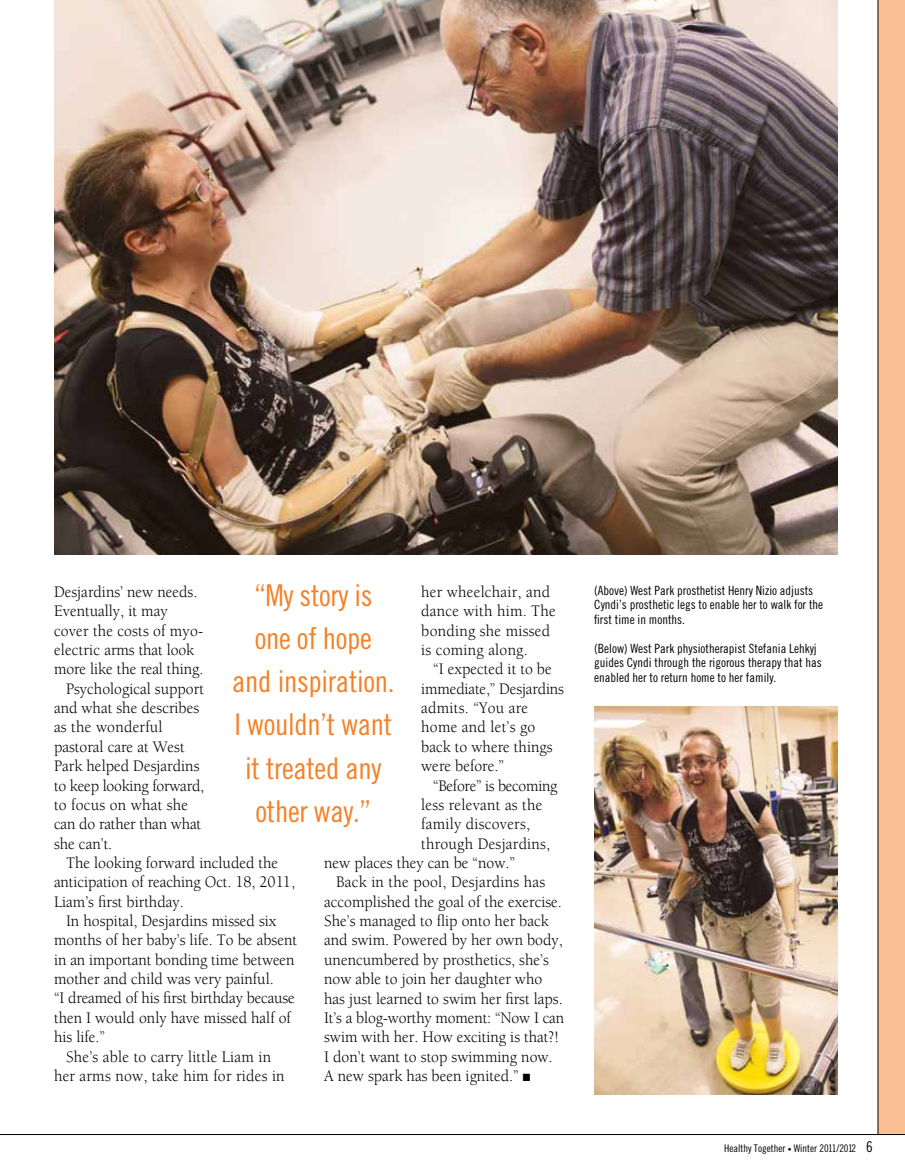
<style>
.page{position:relative;width:905px;height:1175px;background:#fff}
.page>*{position:absolute;margin:0;border:0;box-sizing:border-box;transform-origin:0 0}
.t1{font:30px/43.2px "Trade Gothic LT Std Cn 18";letter-spacing:-.01em;color:#f58025;text-align:center}
.t2{font:16.5px/19.4px "Berkeley";color:#000;scale:.95 1}
.t3{font:16.5px "Berkeley";letter-spacing:-.02em;color:#000;scale:.95 1}
.t4{font:12.75px/14.2px "Trade Gothic LT Std Cn 18";color:#000}
.t5{font:10.5px "Trade Gothic LT Std Cn 18";color:#000}
.s1{font-size:7.5px}
.s2{font-size:15px}
</style>
<div class="page">
<img style="left:54px;top:0;width:783px;height:554px">
<img style="left:594px;top:706px;width:243px;height:388px">
<div style="left:878px;top:0;width:26px;height:1134px;background:#fabf92"></div>
<hr style="left:0;top:1134px;width:904px;height:1px;background:#000">
<hr style="left:877px;top:0;width:1px;height:1134px;background:#000">
<h1 class="t1" style="left:232px;top:573px;width:164px">“My story is<br>one of hope and inspiration.<br>I wouldn’t want it treated any other way.”</h1>
<p class="t4" style="left:594px;top:583px;width:230px">(Above) West Park prosthetist Henry Nizio adjusts<br>Cyndi’s prosthetic legs to enable her to walk for the first time in months.</p>
<p class="t2" style="left:54px;top:582px;width:152px">Desjardins’ new needs.</p>
<p class="t2" style="left:54px;top:602px;width:121px">Eventually, it may</p>
<p class="t2" style="left:54px;top:621px;width:158px">cover the costs of myo-</p>
<p class="t2" style="left:54px;top:640px;width:149px">electric arms that look</p>
<p class="t2" style="left:54px;top:660px;width:159px">more like the real thing.</p>
<p class="t2" style="left:66px;top:679px;width:147px">Psychological support</p>
<p class="t2" style="left:54px;top:698px;width:154px">and what she describes</p>
<p class="t2" style="left:54px;top:718px;width:116px">as the wonderful</p>
<p class="t2" style="left:54px;top:737px;width:139px">pastoral care at West</p>
<p class="t2" style="left:54px;top:756px;width:155px">Park helped Desjardins</p>
<p class="t2" style="left:54px;top:776px;width:160px">to keep looking forward,</p>
<p class="t2" style="left:54px;top:795px;width:143px">to focus on what she</p>
<p class="t2" style="left:54px;top:814px;width:156px">can do rather than what</p>
<p class="t2" style="left:54px;top:834px;width:63px">she can’t.</p>
<p class="t2" style="left:66px;top:853px;width:225px">The looking forward included the</p>
<p class="t2" style="left:54px;top:872px;width:255px">anticipation of reaching Oct. 18, 2011,</p>
<p class="t2" style="left:54px;top:892px;width:138px">Liam’s first birthday.</p>
<p class="t2" style="left:66px;top:911px;width:223px">In hospital, Desjardins missed six</p>
<p class="t2" style="left:54px;top:931px;width:257px">months of her baby’s life. To be absent</p>
<p class="t2" style="left:54px;top:950px;width:255px">in an important bonding time between</p>
<p class="t2" style="left:54px;top:969px;width:233px">mother and child was very painful.</p>
<p class="t2" style="left:54px;top:989px;width:255px">“I dreamed of his first birthday because</p>
<p class="t2" style="left:54px;top:1008px;width:251px">then I would only have missed half of</p>
<p class="t2" style="left:54px;top:1027px;width:55px">his life.”</p>
<p class="t2" style="left:66px;top:1047px;width:217px">She’s able to carry little Liam in</p>
<p class="t2" style="left:54px;top:1066px;width:244px">her arms now, take him for rides in</p>
<p class="t2" style="left:421px;top:582px;width:143px">her wheelchair, and dance with him. The bonding she missed is coming along.</p>
<p class="t2" style="left:421px;top:660px;width:152px;text-indent:12px">“I expected it to be immediate,” Desjardins admits. “You are home and let’s go back to where things were before.”</p>
<p class="t3" style="left:433px;top:776px;width:132px">“Before” is becoming</p>
<p class="t2" style="left:421px;top:795px;width:129px">less relevant as the</p>
<p class="t2" style="left:421px;top:814px;width:116px">family discovers,</p>
<p class="t2" style="left:421px;top:834px;width:137px">through Desjardins,</p>
<p class="t2" style="left:324px;top:853px;width:202px">new places they can be “now.”</p>
<p class="t2" style="left:336px;top:872px;width:221px">Back in the pool, Desjardins has</p>
<p class="t2" style="left:324px;top:892px;width:252px">accomplished the goal of the exercise.</p>
<p class="t2" style="left:324px;top:911px;width:238px">She’s managed to flip onto her back</p>
<p class="t2" style="left:324px;top:931px;width:253px">and swim. Powered by her own body,</p>
<p class="t2" style="left:324px;top:950px;width:238px">unencumbered by prosthetics, she’s</p>
<p class="t2" style="left:324px;top:969px;width:231px">now able to join her daughter who</p>
<p class="t2" style="left:324px;top:989px;width:253px">has just learned to swim her first laps.</p>
<p class="t2" style="left:324px;top:1008px;width:254px">It’s a blog-worthy moment: “Now I can</p>
<p class="t2" style="left:324px;top:1027px;width:248px">swim with her. How exciting is that?!</p>
<p class="t2" style="left:324px;top:1047px;width:242px">I don’t want to stop swimming now.</p>
<p class="t2" style="left:324px;top:1066px;width:218px">A new spark has been ignited.” ■</p>
<p class="t4" style="left:594px;top:641px;width:229px">(Below) West Park physiotherapist Stefania Lehkyj guides Cyndi through the rigorous therapy that has enabled her to return home to her family.</p>
<p class="t5" style="left:724px;top:1142px;width:150px">Healthy Together <span class="s1">•</span> Winter 2011/2012 <span class="s2">6</span></p>
</div>
